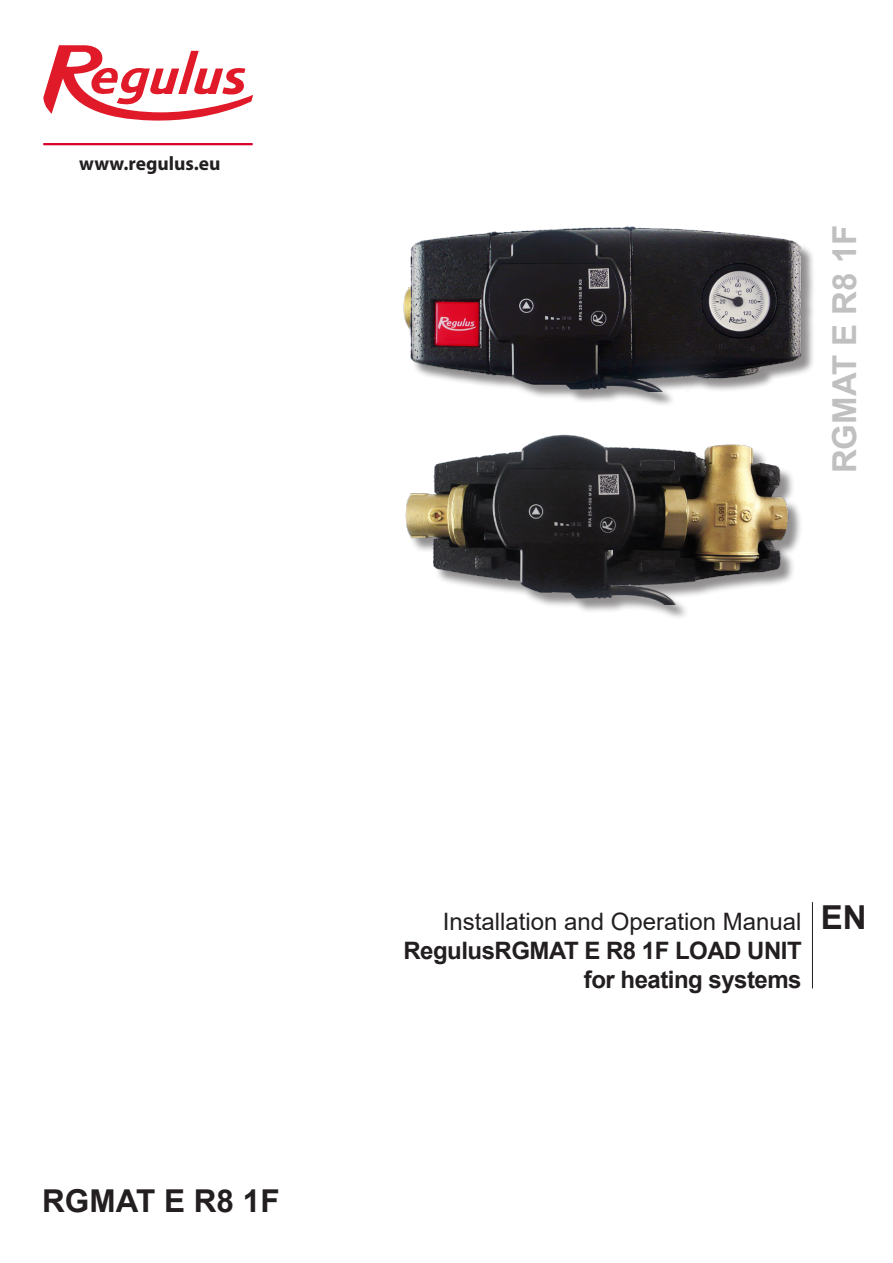
<style>
.page{position:relative;width:893px;height:1263px;background:#fff}
.page>*{position:absolute;margin:0;border:0;box-sizing:border-box;transform-origin:0 0}
.t1{font:700 33px "Arial";color:#c0c0c0}
.t2{font:700 33px "Arial";color:#231f20}
.t3{font:700 31.5px "Arial";color:#231f20}
.t4{font:700 24px/28.8px "Arial";letter-spacing:-.02em;color:#231f20;text-align:right}
.t5{font:24px "Arial";color:#231f20}
.t6{font:700 19.5px "Myriad Pro";color:#231f20}
</style>
<div class="page">
<svg style="left:43px;top:45px;width:210px;height:76px"></svg>
<hr style="left:43px;top:143px;width:210px;height:2px;background:#d6002d">
<hr style="left:812px;top:902px;width:1px;height:86px;background:#231f20">
<div style="left:405px;top:229px;width:411px;height:178px;background:#231f20;opacity:.5"></div>
<img style="left:403px;top:226px;width:402px;height:166px">
<div style="left:408px;top:437px;width:395px;height:183px;background:#231f20;opacity:.5"></div>
<img style="left:405px;top:434px;width:385px;height:170px">
<p class="t6" style="left:79px;top:150px;width:143px">www.regulus.eu</p>
<p class="t1" style="left:821px;top:473px;width:250px;rotate:-90deg">RGMAT E R8 1F</p>
<p class="t3" style="left:42px;top:1178px;width:239px">RGMAT E R8 1F</p>
<p class="t5" style="left:443px;top:905px;width:360px">Installation and Operation Manual</p>
<p class="t2" style="left:821px;top:894px;width:47px">EN</p>
<p class="t4" style="left:403px;top:936px;width:400px">RegulusRGMAT E R8 1F LOAD UNIT for heating systems</p>
</div>
